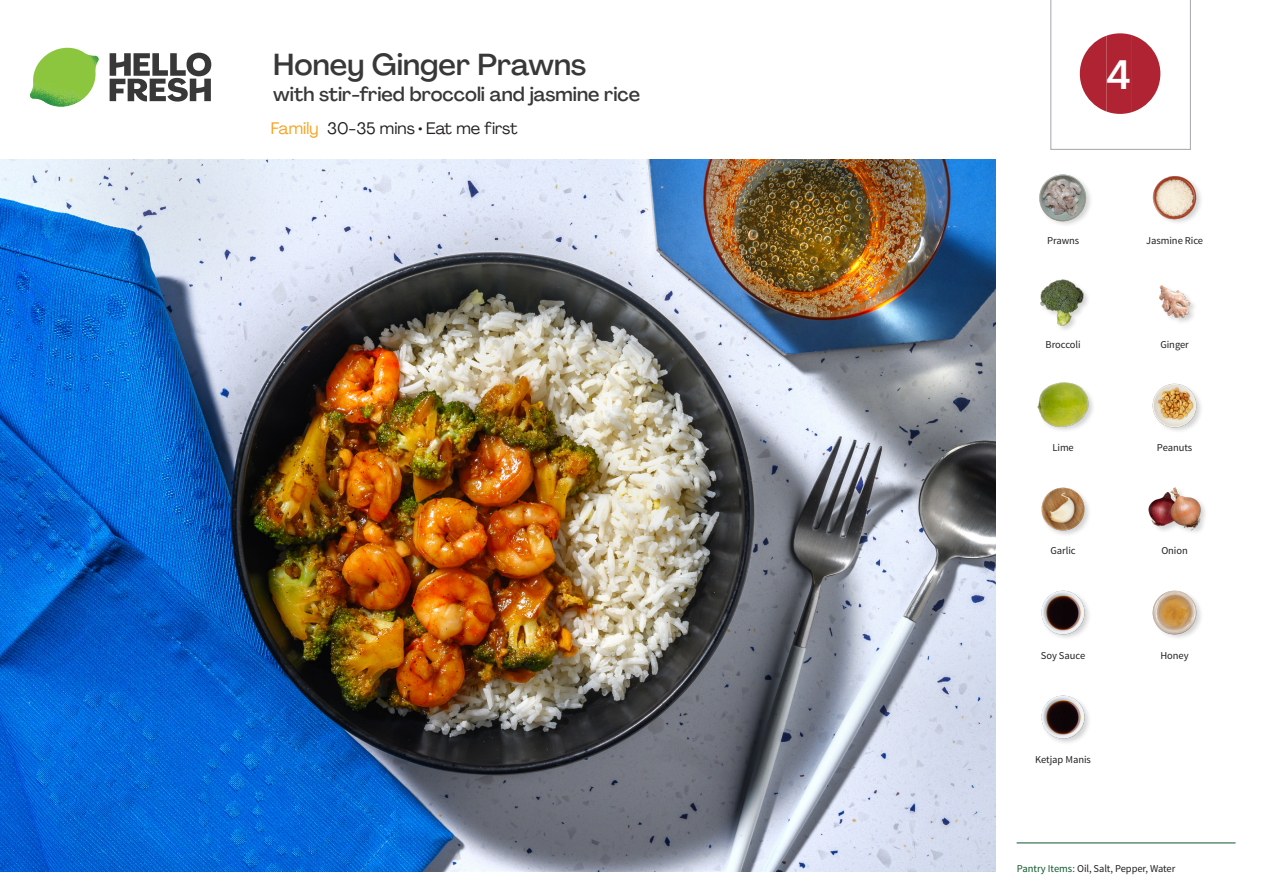
<style>
.page{position:relative;width:1263px;height:893px;background:#fff}
.page>*{position:absolute;margin:0;border:0;box-sizing:border-box;transform-origin:0 0}
._24_Recipe_Nr_Bag{font:500 40.5px "Agrandir";color:#fff}
._15_Titel_UK{font:500 30px "Agrandir";color:#383839}
._15_Titel_UK-2{font:500 19.5px "Agrandir";color:#383839}
._02_Box_Type{font:16.5px "Agrandir";color:#231f20}
._18_FRONT_ingredient{font:10.5px "Source Sans Pro";letter-spacing:-.005em;color:#231f20}
.t1{font:10.5px "Source Sans Variable";letter-spacing:-.005em;color:#231f20}
.s1{color:#f9a21c}
.s2{font-family:"Source Sans Pro";color:#0e572c}
</style>
<div class="page">
<svg style="left:110px;top:53px;width:101px;height:49px"></svg>
<img style="left:30px;top:48px;width:69px;height:59px">
<img style="left:0;top:159px;width:995px;height:713px">
<hr style="left:1016px;top:843px;width:219px;height:1px;background:#0e572c">
<img style="left:1039px;top:174px;width:52px;height:51px">
<img style="left:1152px;top:176px;width:49px;height:47px">
<img style="left:1159px;top:285px;width:35px;height:37px">
<img style="left:1040px;top:279px;width:48px;height:51px">
<img style="left:1152px;top:383px;width:49px;height:48px">
<img style="left:1037px;top:382px;width:55px;height:49px">
<div style="left:1148px;top:486px;width:60px;height:51px;background:#231f20;opacity:.2"></div>
<img style="left:1148px;top:486px;width:55px;height:51px">
<img style="left:1041px;top:487px;width:48px;height:48px">
<img style="left:1152px;top:590px;width:49px;height:48px">
<img style="left:1041px;top:590px;width:48px;height:48px">
<img style="left:1041px;top:695px;width:48px;height:48px">
<svg style="left:1050px;top:0;width:141px;height:150px"></svg>
<p class="_15_Titel_UK" style="left:273px;top:46px;width:315px">Honey Ginger Prawns</p>
<p class="_15_Titel_UK-2" style="left:273px;top:82px;width:368px">with stir-fried broccoli and jasmine rice</p>
<p class="_02_Box_Type" style="left:271px;top:118px;width:248px"><span class="s1">Family</span> 30-35 mins • Eat me first</p>
<p class="_24_Recipe_Nr_Bag" style="left:1106px;top:50px;width:26px">4</p>
<p class="_18_FRONT_ingredient" style="left:1047px;top:234px;width:34px">Prawns</p>
<p class="_18_FRONT_ingredient" style="left:1146px;top:234px;width:59px">Jasmine Rice</p>
<p class="_18_FRONT_ingredient" style="left:1045px;top:338px;width:37px">Broccoli</p>
<p class="_18_FRONT_ingredient" style="left:1160px;top:338px;width:30px">Ginger</p>
<p class="_18_FRONT_ingredient" style="left:1052px;top:441px;width:23px">Lime</p>
<p class="_18_FRONT_ingredient" style="left:1157px;top:441px;width:37px">Peanuts</p>
<p class="_18_FRONT_ingredient" style="left:1050px;top:544px;width:27px">Garlic</p>
<p class="_18_FRONT_ingredient" style="left:1161px;top:544px;width:28px">Onion</p>
<p class="_18_FRONT_ingredient" style="left:1041px;top:649px;width:46px">Soy Sauce</p>
<p class="_18_FRONT_ingredient" style="left:1160px;top:649px;width:30px">Honey</p>
<p class="_18_FRONT_ingredient" style="left:1035px;top:753px;width:57px">Ketjap Manis</p>
<p class="t1" style="left:1017px;top:862px;width:160px"><span class="s2">Pantry Items:</span> Oil, Salt, Pepper, Water</p>
</div>
